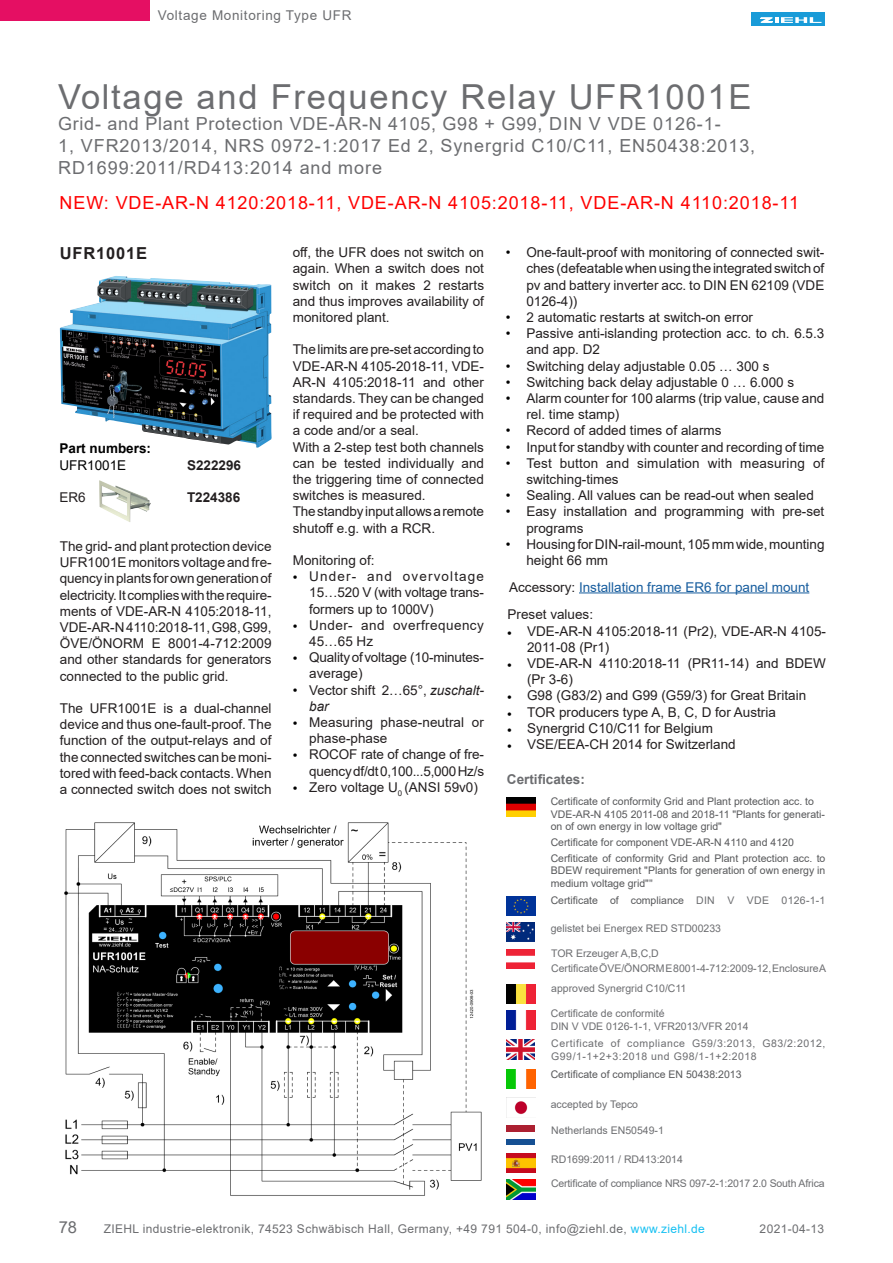
<style>
.page{position:relative;width:893px;height:1263px;background:#fff}
.page>*{position:absolute;margin:0;border:0;box-sizing:border-box;transform-origin:0 0}
.t1{font:34.5px "Arial";letter-spacing:.05em;color:#6c6d70}
.t2{font:18px/21.6px "Arial";letter-spacing:.05em;color:#6c6d70}
.t3{font:18px "Arial";letter-spacing:.05em;color:#f00}
.t4{font:700 16.5px "Arial";letter-spacing:.05em;color:#231f20}
.t5{font:16.5px "Arial";color:#6c6d70}
.t6{font:13.5px/16.2px "Arial";color:#231f20}
.t7{font:13.5px "Arial";color:#175d9e}
.t8{font:13.5px "Arial";color:#000}
.t9{font:13.5px/16.2px "Arial";letter-spacing:.035em;color:#231f20}
.t10{font:13.5px "Arial";letter-spacing:.05em;color:#6c6d70}
.t11{font:700 13.5px "Arial";color:#231f20}
.t12{font:700 13.5px "Arial";color:#6c6d70}
.t13{font:700 13.5px "Arial";color:#000}
.t14{font:12px "Arial";letter-spacing:.03em;color:#6c6d70}
.t15{font:10.5px/12.6px "Arial";color:#57585a;text-align:justify}
.t16{font:10.5px "Arial";color:#6c6d70}
.t17{font:10.5px/12.6px "Arial";letter-spacing:.05em;color:#6c6d70}
.s1{font-style:italic}
.s2{color:#231f20}
.s3{color:#6c6d70}
.s4{color:#15c0f2}
</style>
<div class="page">
<div style="left:751px;top:12px;width:73px;height:14px;background:#199bd8"></div>
<svg style="left:761px;top:17px;width:60px;height:6px"></svg>
<div style="left:0;top:0;width:149px;height:20px;background:#e50f63"></div>
<img style="left:60px;top:276px;width:212px;height:172px">
<img style="left:64px;top:822px;width:418px;height:374px">
<img style="left:506px;top:923px;width:29px;height:19px">
<img style="left:507px;top:984px;width:29px;height:20px">
<img style="left:507px;top:797px;width:28px;height:19px">
<img style="left:506px;top:896px;width:29px;height:20px">
<img style="left:506px;top:1010px;width:29px;height:19px">
<img style="left:506px;top:1040px;width:29px;height:19px">
<img style="left:506px;top:1069px;width:30px;height:20px">
<img style="left:506px;top:1097px;width:29px;height:20px">
<img style="left:506px;top:1179px;width:29px;height:20px">
<img style="left:507px;top:949px;width:28px;height:20px">
<img style="left:506px;top:1153px;width:29px;height:19px">
<svg style="left:506px;top:1139px;width:29px;height:6px"></svg>
<div style="left:506px;top:1125px;width:29px;height:7px;background:#ac2031"></div>
<hr style="left:579px;top:592px;width:230px;height:1px;background:#175d9e">
<img style="left:99px;top:480px;width:52px;height:42px">
<p class="t10" style="left:158px;top:6px;width:195px">Voltage Monitoring Type UFR</p>
<p class="t1" style="left:58px;top:73px;width:695px">Voltage and Frequency Relay UFR1001E</p>
<p class="t2" style="left:58px;top:113px;width:699px">Grid- and Plant Protection VDE-AR-N 4105, G98 + G99, DIN V VDE 0126-1-<br>1, VFR2013/2014, NRS 0972-1:2017 Ed 2, Synergrid C10/C11, EN50438:2013,<br>RD1699:2011/RD413:2014 and more</p>
<p class="t3" style="left:60px;top:190px;width:741px">NEW: VDE-AR-N 4120:2018-11, VDE-AR-N 4105:2018-11, VDE-AR-N 4110:2018-11</p>
<p class="t6" style="left:293px;top:244px;width:193px;text-align:justify">off, the UFR does not switch on again. When a switch does not switch on it makes 2 restarts and thus improves availability of monitored plant.</p>
<p class="t6" style="left:293px;top:341px;width:193px;text-align:justify">The limits are pre-set according to VDE-AR-N 4105-2018-11, VDE-AR-N 4105:2018-11 and other standards. They can be changed if required and be protected with a code and/or a seal.</p>
<p class="t6" style="left:293px;top:439px;width:193px;text-align:justify">With a 2-step test both channels can be tested individually and the triggering time of connected switches is measured.</p>
<p class="t6" style="left:293px;top:503px;width:193px">The standby input allows a remote shutoff e.g. with a RCR.</p>
<p class="t6" style="left:293px;top:552px;width:83px">Monitoring of:</p>
<p class="t6" style="left:309px;top:568px;width:176px;text-align:justify">Under- and overvoltage 15…520 V (with voltage trans&shy;formers up to 1000V)</p>
<p class="t9" style="left:309px;top:617px;width:176px">Under- and overfrequency<br>45…65 Hz</p>
<p class="t6" style="left:309px;top:649px;width:176px">Quality of voltage (10-minutes&shy;average)</p>
<p class="t6" style="left:309px;top:682px;width:176px">Vector shift 2…65°, <span class="s1">zuschalt&shy;bar</span></p>
<p class="t6" style="left:309px;top:714px;width:176px">Measuring phase-neutral or phase-phase</p>
<p class="t6" style="left:309px;top:746px;width:176px">ROCOF rate of change of fre&shy;quency df/dt 0,100...5,000 Hz/s</p>
<p class="t6" style="left:309px;top:779px;width:170px">Zero voltage U<sub>0</sub> (ANSI 59v0)</p>
<p class="t6" style="left:526px;top:244px;width:299px">One-fault-proof with monitoring of connected swit&shy;ches (defeatable when using the integrated switch of</p>
<p class="t6" style="left:526px;top:277px;width:299px">pv and battery inverter acc. to DIN EN 62109 (VDE<br>0126-4))</p>
<p class="t6" style="left:526px;top:309px;width:228px">2 automatic restarts at switch-on error</p>
<p class="t6" style="left:526px;top:325px;width:299px">Passive anti-islanding protection acc. to ch. 6.5.3 and app. D2</p>
<p class="t6" style="left:526px;top:358px;width:245px">Switching delay adjustable 0.05 … 300 s</p>
<p class="t6" style="left:526px;top:374px;width:269px">Switching back delay adjustable 0 … 6.000 s</p>
<p class="t6" style="left:526px;top:390px;width:299px">Alarm counter for 100 alarms (trip value, cause and rel. time stamp)</p>
<p class="t6" style="left:526px;top:422px;width:197px">Record of added times of alarms</p>
<p class="t6" style="left:526px;top:439px;width:299px">Input for standby with counter and recording of time</p>
<p class="t6" style="left:526px;top:455px;width:300px">Test button and simulation with measuring of switching-times</p>
<p class="t6" style="left:526px;top:487px;width:289px">Sealing. All values can be read-out when sealed</p>
<p class="t6" style="left:526px;top:503px;width:299px">Easy installation and programming with pre-set programs</p>
<p class="t6" style="left:526px;top:536px;width:300px">Housing for DIN-rail-mount, 105 mm wide, mounting height 66 mm</p>
<p class="t4" style="left:60px;top:242px;width:89px">UFR1001E</p>
<p class="t8" style="left:506px;top:243px;width:6px">•</p>
<p class="t8" style="left:506px;top:308px;width:6px">•</p>
<p class="t8" style="left:506px;top:324px;width:6px">•</p>
<p class="t8" style="left:506px;top:357px;width:6px">•</p>
<p class="t8" style="left:506px;top:373px;width:6px">•</p>
<p class="t8" style="left:506px;top:389px;width:6px">•</p>
<p class="t8" style="left:506px;top:421px;width:6px">•</p>
<p class="t8" style="left:506px;top:438px;width:6px">•</p>
<p class="t8" style="left:506px;top:454px;width:6px">•</p>
<p class="t8" style="left:506px;top:486px;width:6px">•</p>
<p class="t8" style="left:506px;top:502px;width:6px">•</p>
<p class="t8" style="left:506px;top:535px;width:6px">•</p>
<p class="t13" style="left:60px;top:439px;width:93px">Part numbers:</p>
<p class="t8" style="left:60px;top:456px;width:68px">UFR1001E</p>
<p class="t11" style="left:187px;top:455px;width:56px">S222296</p>
<p class="t6" style="left:60px;top:489px;width:28px">ER6</p>
<p class="t11" style="left:187px;top:488px;width:55px">T224386</p>
<p class="t6" style="left:60px;top:538px;width:213px;text-align:justify">The grid- and plant protection device UFR1001E monitors voltage and fre&shy;quency in plants for own generation of electricity. It complies with the require&shy;ments of VDE-AR-N 4105:2018-11, VDE-AR-N 4110:2018-11, G98, G99, ÖVE/ÖNORM E 8001-4-712:2009 and other standards for generators connected to the public grid.</p>
<p class="t6" style="left:60px;top:700px;width:213px;text-align:justify">The UFR1001E is a dual-channel device and thus one-fault-proof. The function of the output-relays and of the connected switches can be moni&shy;tored with feed-back contacts. When a connected switch does not switch</p>
<p class="t8" style="left:293px;top:568px;width:6px">•</p>
<p class="t7" style="left:509px;top:577px;width:302px"><span class="s2">Accessory:</span> Installation frame ER6 for panel mount</p>
<p class="t6" style="left:508px;top:606px;width:87px">Preset values:</p>
<p class="t6" style="left:527px;top:623px;width:300px">VDE-AR-N 4105:2018-11 (Pr2), VDE-AR-N 4105-<br>2011-08 (Pr1)</p>
<p class="t6" style="left:527px;top:655px;width:300px">VDE-AR-N 4110:2018-11 (PR11-14) and BDEW (Pr 3-6)</p>
<p class="t6" style="left:527px;top:687px;width:281px">G98 (G83/2) and G99 (G59/3) for Great Britain</p>
<p class="t6" style="left:527px;top:704px;width:250px">TOR producers type A, B, C, D for Austria</p>
<p class="t6" style="left:527px;top:720px;width:187px">Synergrid C10/C11 for Belgium</p>
<p class="t6" style="left:527px;top:736px;width:210px">VSE/EEA-CH 2014 for Switzerland</p>
<p class="t8" style="left:293px;top:616px;width:6px">•</p>
<p class="t8" style="left:293px;top:649px;width:6px">•</p>
<p class="t8" style="left:293px;top:681px;width:6px">•</p>
<p class="t8" style="left:293px;top:714px;width:6px">•</p>
<p class="t8" style="left:293px;top:746px;width:6px">•</p>
<p class="t8" style="left:293px;top:778px;width:6px">•</p>
<p class="t8" style="left:507px;top:624px;width:6px">•</p>
<p class="t8" style="left:507px;top:656px;width:6px">•</p>
<p class="t8" style="left:507px;top:688px;width:6px">•</p>
<p class="t8" style="left:507px;top:705px;width:6px">•</p>
<p class="t8" style="left:507px;top:721px;width:6px">•</p>
<p class="t8" style="left:507px;top:737px;width:6px">•</p>
<p class="t12" style="left:507px;top:770px;width:80px">Certificates:</p>
<p class="t15" style="left:551px;top:795px;width:276px;text-align:left">Certificate of conformity Grid and Plant protection acc. to<br>VDE-AR-N 4105 2011-08 and 2018-11 "Plants for generati&shy;on of own energy in low voltage grid"</p>
<p class="t15" style="left:551px;top:836px;width:245px">Certificate for component VDE-AR-N 4110 and 4120</p>
<p class="t15" style="left:551px;top:852px;width:276px">Cerfiticate of conformity Grid and Plant protection acc. to BDEW requirement "Plants for generation of own energy in medium voltage grid"<span class="s3">"</span></p>
<p class="t15" style="left:551px;top:894px;width:276px">Certificate of compliance <span class="s3">DIN V VDE 0126-1-1</span></p>
<p class="t16" style="left:551px;top:921px;width:172px">gelistet bei Energex RED STD00233</p>
<p class="t16" style="left:551px;top:946px;width:109px">TOR Erzeuger A,B,C,D</p>
<p class="t16" style="left:551px;top:961px;width:276px">Certificate ÖVE/ÖNORM E 8001-4-712:2009-12, Enclosure A</p>
<p class="t16" style="left:551px;top:981px;width:137px">approved Synergrid C10/C11</p>
<p class="t16" style="left:551px;top:1006px;width:115px">Certificate de conformité</p>
<p class="t16" style="left:551px;top:1018px;width:199px">DIN V VDE 0126-1-1, VFR2013/VFR 2014</p>
<p class="t17" style="left:551px;top:1037px;width:276px">Certificate of compliance G59/3:2013, G83/2:2012,<br>G99/1-1+2+3:2018 und G98/1-1+2:2018</p>
<p class="t15" style="left:551px;top:1068px;width:192px">Certificate of compliance EN 50438:2013</p>
<p class="t16" style="left:551px;top:1097px;width:89px">accepted by Tepco</p>
<p class="t16" style="left:551px;top:1123px;width:114px">Netherlands EN50549-1</p>
<p class="t16" style="left:551px;top:1151px;width:133px">RD1699:2011 / RD413:2014</p>
<p class="t16" style="left:551px;top:1176px;width:275px">Certificate of compliance NRS 097-2-1:2017 2.0 South Africa</p>
<p class="t5" style="left:59px;top:1216px;width:20px">78</p>
<p class="t14" style="left:104px;top:1220px;width:603px">ZIEHL industrie-elektronik, 74523 Schwäbisch Hall, Germany, +49 791 504-0, info@ziehl.de, <span class="s4">www.ziehl.de</span></p>
<p class="t14" style="left:760px;top:1221px;width:66px">2021-04-13</p>
</div>
